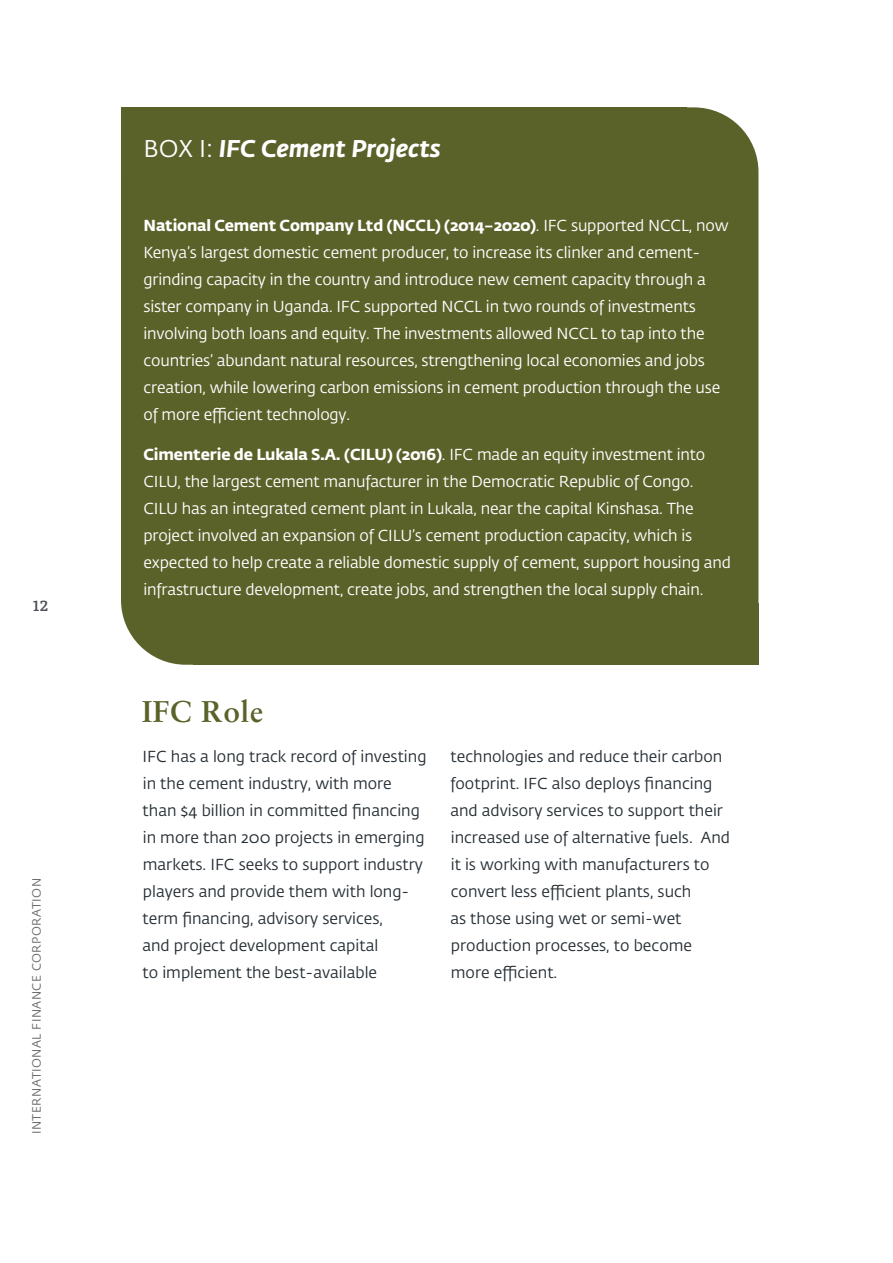
<style>
.page{position:relative;width:893px;height:1263px;background:#fff}
.page>*{position:absolute;margin:0;border:0;box-sizing:border-box;transform-origin:0 0}
.t1{font:700 30px "Sabon LT Pro";letter-spacing:.02em;color:#5b6229}
.Subhead{font:italic 700 24px "Fedra Sans Std";color:#fff}
.Paragraph_-_Box{font:15.75px/27px "Fedra Sans Std";letter-spacing:-.01em;color:#fff}
.Paragraph_-_2_coulmn{font:15.75px/27px "Fedra Sans Std";color:#262f35}
.t2{font:500 15px "Tisa Pro";color:#4d5056}
.t3{font:12px "Fedra Sans Std";letter-spacing:.035em;color:#67686d}
.s1{font-weight:400;font-style:normal}
.s2{font-weight:700}
</style>
<div class="page">
<div style="left:121px;top:107px;width:637px;height:558px;background:#5b6229;border-radius:65px"></div>
<div style="left:121px;top:107px;width:565px;height:117px;background:#5b6229"></div>
<div style="left:193px;top:606px;width:565px;height:59px;background:#5b6229"></div>
<p class="t2" style="left:33px;top:594px;width:17px">12</p>
<p class="t3" style="left:30px;top:1134px;width:257px;rotate:-90deg">INTERNATIONAL FINANCE CORPORATION</p>
<p class="Subhead" style="left:143px;top:133px;width:299px"><span class="s1">BOX I:</span> IFC Cement Projects</p>
<p class="Paragraph_-_Box" style="left:143px;top:212px;width:586px"><span class="s2">National Cement Company Ltd (NCCL) (2014–2020)</span>. IFC supported NCCL, now Kenya’s largest domestic cement producer, to increase its clinker and cement&shy;grinding capacity in the country and introduce new cement capacity through a sister company in Uganda. IFC supported NCCL in two rounds of investments involving both loans and equity. The investments allowed NCCL to tap into the countries’ abundant natural resources, strengthening local economies and jobs creation, while lowering carbon emissions in cement production through the use of more efficient technology.</p>
<p class="Paragraph_-_Box" style="left:143px;top:441px;width:589px"><span class="s2">Cimenterie de Lukala S.A. (CILU) (2016)</span>. IFC made an equity investment into CILU, the largest cement manufacturer in the Democratic Republic of Congo.<br>CILU has an integrated cement plant in Lukala, near the capital Kinshasa. The project involved an expansion of CILU’s cement production capacity, which is expected to help create a reliable domestic supply of cement, support housing and infrastructure development, create jobs, and strengthen the local supply chain.</p>
<h1 class="t1" style="left:142px;top:692px;width:122px">IFC Role</h1>
<p class="Paragraph_-_2_coulmn" style="left:142px;top:743px;width:286px">IFC has a long track record of investing in the cement industry, with more than $4 billion in committed financing in more than 200 projects in emerging markets. IFC seeks to support industry players and provide them with long&shy;term financing, advisory services,<br>and project development capital<br>to implement the best-available</p>
<p class="Paragraph_-_2_coulmn" style="left:450px;top:743px;width:281px">technologies and reduce their carbon footprint. IFC also deploys financing and advisory services to support their increased use of alternative fuels. And it is working with manufacturers to convert less efficient plants, such<br>as those using wet or semi-wet production processes, to become more efficient.</p>
</div>
